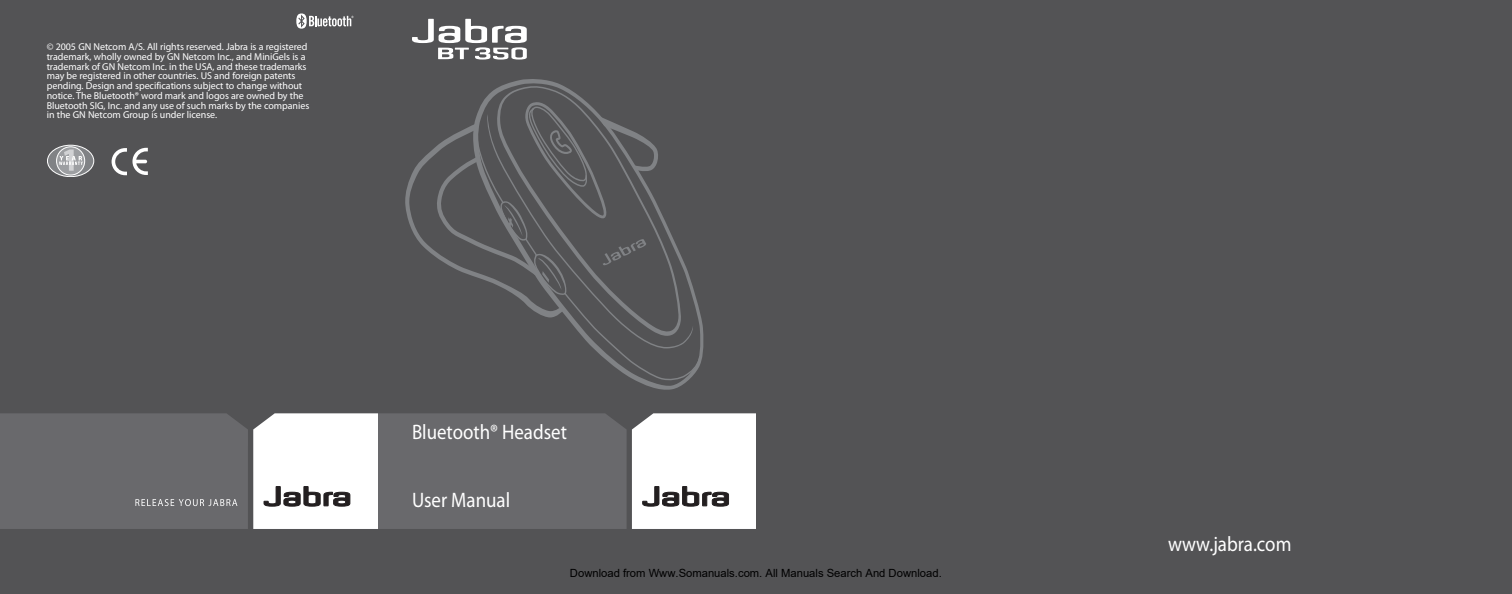
<style>
.page{position:relative;width:1512px;height:594px;background:#fff}
.page>*{position:absolute;margin:0;border:0;box-sizing:border-box;transform-origin:0 0}
.t1{font:21px "Myriad Pro";color:#fff;scale:.9 1}
.t2{font:11.25px "Arial";color:#000}
.t3{font:10.05px/9.8px "Myriad Pro";letter-spacing:-.005em;color:#fff}
</style>
<div class="page">
<div style="left:0;top:0;width:378px;height:594px;background:#535355"></div>
<svg style="left:296px;top:13px;width:57px;height:16px"></svg>
<svg style="left:47px;top:145px;width:47px;height:32px"></svg>
<div style="left:47px;top:145px;width:47px;height:32px;border:1px solid #fff;border-radius:50%"></div>
<svg style="left:57px;top:147px;width:28px;height:28px"></svg>
<div style="left:56px;top:147px;width:29px;height:28px;border:1px solid #fff;border-radius:50%"></div>
<svg style="left:59px;top:149px;width:24px;height:22px"></svg>
<svg style="left:112px;top:148px;width:36px;height:27px"></svg>
<div style="left:378px;top:0;width:378px;height:594px;background:#535355"></div>
<svg style="left:0;top:413px;width:756px;height:116px"></svg>
<svg style="left:471px;top:78px;width:233px;height:313px;background:#565759"></svg>
<svg style="left:475px;top:114px;width:226px;height:268px;background:#555558"></svg>
<svg style="left:497px;top:85px;width:184px;height:252px;background:#575759"></svg>
<svg style="left:404px;top:101px;width:255px;height:217px;background:#59595c"></svg>
<div style="left:756px;top:0;width:756px;height:594px;background:#535355"></div>
<svg style="left:412px;top:19px;width:115px;height:41px"></svg>
<p class="t3" style="left:47px;top:42px;width:264px">© 2005 GN Netcom A/S. All rights reserved. Jabra is a registered trademark, wholly owned by GN Netcom Inc., and MiniGels is a trademark of GN Netcom Inc. in the USA, and these trademarks may be registered in other countries. US and foreign patents pending. Design and specifications subject to change without notice. The Bluetooth® word mark and logos are owned by the Bluetooth SIG, Inc. and any use of such marks by the companies in the GN Netcom Group is under license.</p>
<h1 class="t1" style="left:412px;top:421px;width:174px">Bluetooth® Headset</h1>
<h1 class="t1" style="left:412px;top:488px;width:111px">User Manual</h1>
<p class="t2" style="left:570px;top:566px;width:373px">Download from Www.Somanuals.com. All Manuals Search And Download.</p>
<h1 class="t1" style="left:1168px;top:532px;width:139px">www.jabra.com</h1>
</div>
